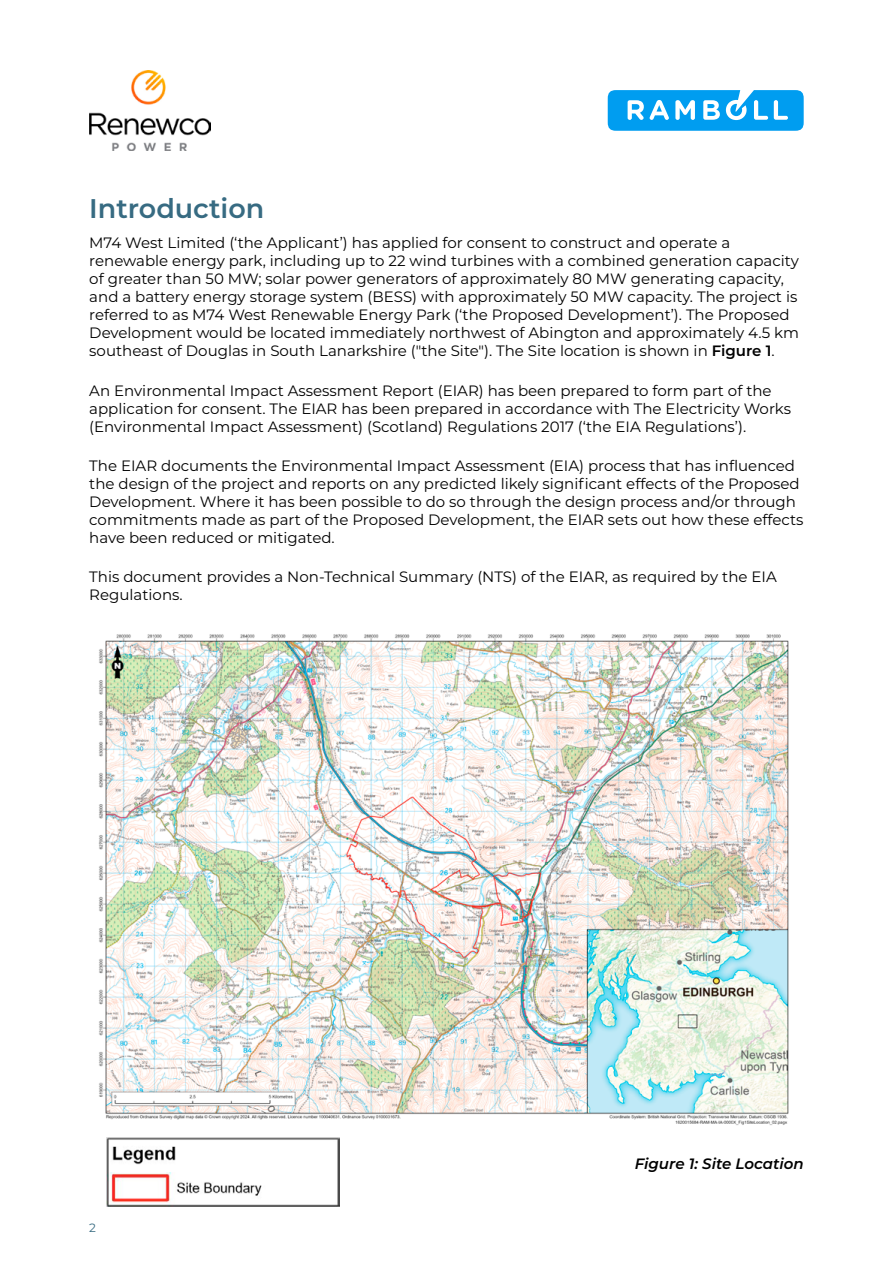
<style>
.page{position:relative;width:893px;height:1263px;background:#fff}
.page>*{position:absolute;margin:0;border:0;box-sizing:border-box;transform-origin:0 0}
.Heading_1{font:600 27px "Montserrat";color:#376b82}
.Body{font:15px/18px "Montserrat";color:#000}
.Figure{font:italic 600 15px "Montserrat";color:#000}
.t1{font:12px "Montserrat";color:#376b82}
.s1{font-weight:600}
</style>
<div class="page">
<img style="left:89px;top:70px;width:122px;height:81px">
<svg style="left:608px;top:90px;width:196px;height:41px"></svg>
<img style="left:98px;top:634px;width:691px;height:491px">
<img style="left:106px;top:1137px;width:233px;height:69px">
<h1 class="Heading_1" style="left:89px;top:189px;width:177px">Introduction</h1>
<p class="Body" style="left:89px;top:233px;width:711px">M74 West Limited (‘the Applicant’) has applied for consent to construct and operate a renewable energy park, including up to 22 wind turbines with a combined generation capacity of greater than 50 MW; solar power generators of approximately 80 MW generating capacity, and a battery energy storage system (BESS) with approximately 50 MW capacity. The project is referred to as M74 West Renewable Energy Park (‘the Proposed Development’). The Proposed Development would be located immediately northwest of Abington and approximately 4.5 km southeast of Douglas in South Lanarkshire ("the Site"). The Site location is shown in <span class="s1">Figure 1</span>.</p>
<p class="Body" style="left:89px;top:381px;width:703px">An Environmental Impact Assessment Report (EIAR) has been prepared to form part of the application for consent. The EIAR has been prepared in accordance with The Electricity Works (Environmental Impact Assessment) (Scotland) Regulations 2017 (‘the EIA Regulations’).</p>
<p class="Body" style="left:89px;top:456px;width:716px">The EIAR documents the Environmental Impact Assessment (EIA) process that has influenced the design of the project and reports on any predicted likely significant effects of the Proposed Development. Where it has been possible to do so through the design process and/or through commitments made as part of the Proposed Development, the EIAR sets out how these effects have been reduced or mitigated.</p>
<p class="Body" style="left:89px;top:567px;width:689px">This document provides a Non-Technical Summary (NTS) of the EIAR, as required by the EIA<br>Regulations.</p>
<p class="t1" style="left:89px;top:1219px;width:8px">2</p>
<p class="Figure" style="left:635px;top:1152px;width:170px">Figure 1: Site Location</p>
</div>
